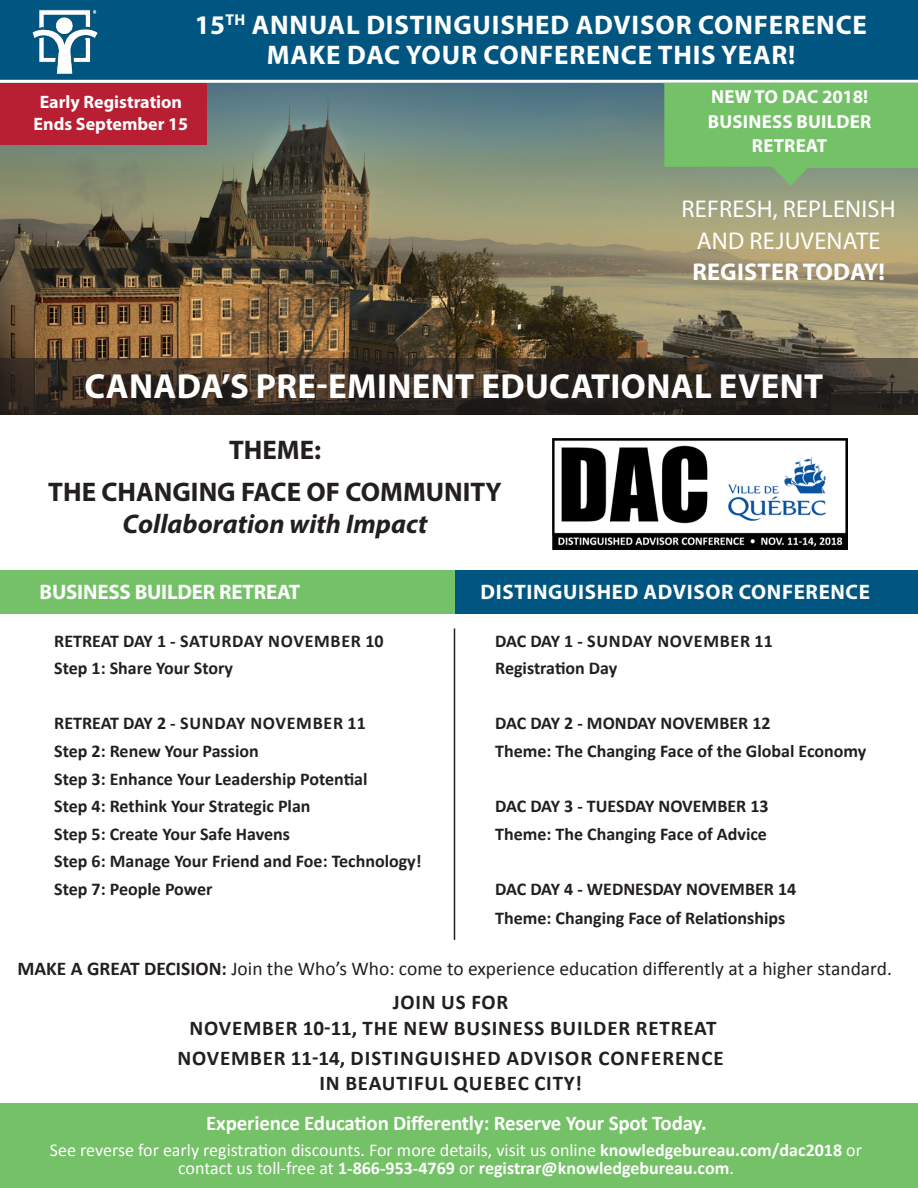
<style>
.page{position:relative;width:918px;height:1188px;background:#fff}
.page>*{position:absolute;margin:0;border:0;box-sizing:border-box;transform-origin:0 0}
.t1{font:700 34.95px "Myriad Pro";letter-spacing:.01em;color:#fff}
.t2{font:700 27px "Myriad Pro";letter-spacing:.03em;color:#fff}
.t3{font:700 27px/32.4px "Myriad Pro";color:#231f20;text-align:center}
.t4{font:24.3px "Myriad Pro";letter-spacing:.01em;color:#fff}
.t5{font:700 24.3px "Myriad Pro";letter-spacing:.01em;color:#fff}
.t6{font:700 21px "Calibri";letter-spacing:.04em;color:#231f20}
.t7{font:700 21px "Calibri";letter-spacing:-.01em;color:#fff}
.t8{font:700 21px "Myriad Pro";letter-spacing:.03em;color:#fff}
.t9{font:700 21px "Myriad Pro";letter-spacing:-.01em;color:#fff}
.t10{font:19.5px "Calibri";color:#231f20}
.t11{font:700 18.9px "Myriad Pro";letter-spacing:.01em;color:#fff}
.t12{font:700 18.9px "Myriad Pro";letter-spacing:-.01em;color:#fff}
.t13{font:700 18px "Calibri";color:#231f20}
.t14{font:18px/18px "Calibri";color:#fff;text-align:center}
.t15{font:700 18px "Myriad Pro";color:#fff}
.t16{font:700 18px "Calibri";letter-spacing:.04em;color:#231f20}
.s1{font-style:italic}
.s2{font-weight:700}
</style>
<div class="page">
<div style="left:0;top:1104px;width:918px;height:84px;background:#74c167"></div>
<div style="left:0;top:570px;width:454px;height:44px;background:#74c167"></div>
<div style="left:456px;top:570px;width:462px;height:44px;background:#005581"></div>
<img style="left:0;top:83px;width:918px;height:275px">
<svg style="left:0;top:358px;width:918px;height:57px;background:#332a21"></svg>
<img style="left:553px;top:438px;width:294px;height:111px">
<div style="left:0;top:0;width:918px;height:83px;background:#005581"></div>
<div style="left:0;top:83px;width:206px;height:61px;background:#b91f32"></div>
<svg style="left:663px;top:83px;width:255px;height:103px;background:#77b96b"></svg>
<img style="left:33px;top:3px;width:71px;height:80px">
<hr style="left:454px;top:628px;width:1px;height:312px;background:#231f20">
<p class="t2" style="left:195px;top:7px;width:674px">15<sup>TH</sup> ANNUAL DISTINGUISHED ADVISOR CONFERENCE</p>
<p class="t2" style="left:267px;top:37px;width:530px">MAKE DAC YOUR CONFERENCE THIS YEAR!</p>
<p class="t15" style="left:40px;top:90px;width:144px">Early Registration</p>
<p class="t15" style="left:34px;top:112px;width:156px">Ends September 15</p>
<p class="t12" style="left:711px;top:85px;width:159px">NEW TO DAC 2018!</p>
<p class="t11" style="left:708px;top:109px;width:165px">BUSINESS BUILDER</p>
<p class="t11" style="left:752px;top:133px;width:77px">RETREAT</p>
<p class="t4" style="left:682px;top:194px;width:216px">REFRESH, REPLENISH</p>
<p class="t4" style="left:697px;top:225px;width:185px">AND REJUVENATE</p>
<p class="t5" style="left:692px;top:256px;width:194px">REGISTER TODAY!</p>
<p class="t1" style="left:84px;top:364px;width:740px">CANADA’S PRE-EMINENT EDUCATIONAL EVENT</p>
<p class="t3" style="left:229px;top:432px;width:94px">THEME:</p>
<p class="t3" style="left:48px;top:474px;width:455px">THE CHANGING FACE OF COMMUNITY<br><span class="s1">Collaboration with Impact</span></p>
<p class="t9" style="left:40px;top:578px;width:262px">BUSINESS BUILDER RETREAT</p>
<p class="t8" style="left:481px;top:578px;width:391px">DISTINGUISHED ADVISOR CONFERENCE</p>
<p class="t13" style="left:54px;top:629px;width:331px">RETREAT DAY 1 - SATURDAY NOVEMBER 10</p>
<p class="t13" style="left:54px;top:657px;width:180px">Step 1: Share Your Story</p>
<p class="t13" style="left:54px;top:712px;width:313px">RETREAT DAY 2 - SUNDAY NOVEMBER 11</p>
<p class="t13" style="left:54px;top:739px;width:206px">Step 2: Renew Your Passion</p>
<p class="t13" style="left:54px;top:767px;width:315px">Step 3: Enhance Your Leadership Potential</p>
<p class="t13" style="left:54px;top:795px;width:258px">Step 4: Rethink Your Strategic Plan</p>
<p class="t13" style="left:54px;top:822px;width:237px">Step 5: Create Your Safe Havens</p>
<p class="t13" style="left:54px;top:850px;width:369px">Step 6: Manage Your Friend and Foe: Technology!</p>
<p class="t13" style="left:54px;top:877px;width:160px">Step 7: People Power</p>
<p class="t16" style="left:495px;top:629px;width:279px">DAC DAY 1 - SUNDAY NOVEMBER 11</p>
<p class="t13" style="left:495px;top:657px;width:124px">Registration Day</p>
<p class="t13" style="left:495px;top:712px;width:277px">DAC DAY 2 - MONDAY NOVEMBER 12</p>
<p class="t13" style="left:495px;top:739px;width:373px">Theme: The Changing Face of the Global Economy</p>
<p class="t13" style="left:495px;top:795px;width:275px">DAC DAY 3 - TUESDAY NOVEMBER 13</p>
<p class="t13" style="left:495px;top:822px;width:273px">Theme: The Changing Face of Advice</p>
<p class="t13" style="left:495px;top:877px;width:303px">DAC DAY 4 - WEDNESDAY NOVEMBER 14</p>
<p class="t13" style="left:495px;top:907px;width:292px">Theme: Changing Face of Relationships</p>
<p class="t10" style="left:17px;top:956px;width:876px"><span class="s2">MAKE A GREAT DECISION:</span> Join the Who’s Who: come to experience education differently at a higher standard.</p>
<p class="t6" style="left:393px;top:989px;width:117px">JOIN US FOR</p>
<p class="t6" style="left:190px;top:1014px;width:528px">NOVEMBER 10-11, THE NEW BUSINESS BUILDER RETREAT</p>
<p class="t6" style="left:177px;top:1044px;width:548px">NOVEMBER 11-14, DISTINGUISHED ADVISOR CONFERENCE</p>
<p class="t6" style="left:320px;top:1069px;width:264px">IN BEAUTIFUL QUEBEC CITY!</p>
<p class="t7" style="left:206px;top:1110px;width:502px">Experience Education Differently: Reserve Your Spot Today.</p>
<p class="t14" style="left:50px;top:1141px;width:814px">See reverse for early registration discounts. For more details, visit us online <span class="s2">knowledgebureau.com/dac2018</span> or contact us toll-free at <span class="s2">1-866-953-4769</span> or <span class="s2">registrar@knowledgebureau.com</span>.</p>
</div>
